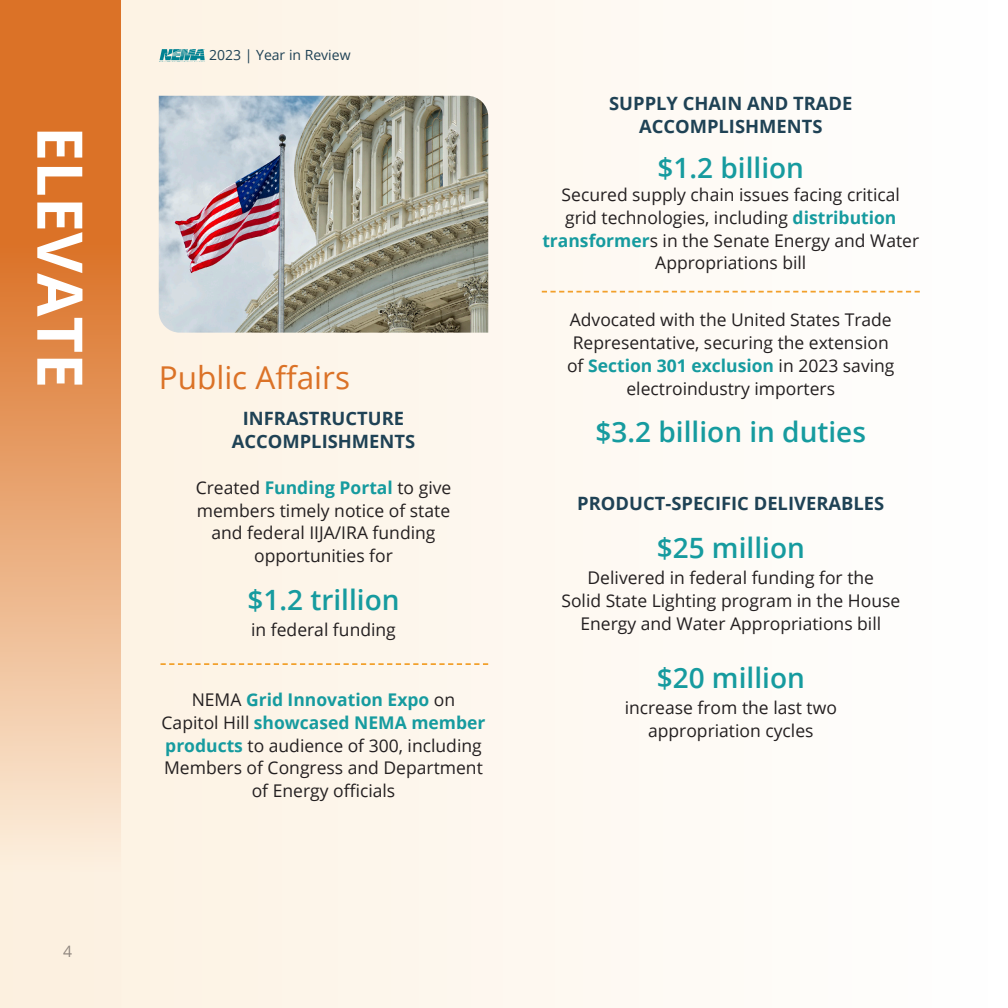
<style>
.page{position:relative;width:1008px;height:1008px;background:#fff}
.page>*{position:absolute;margin:0;border:0;box-sizing:border-box;transform-origin:0 0}
.sections{font:700 63px "Open Sans";color:#fff}
.Headings{font:31.5px "Open Sans";color:#db7227}
.stat_Numbers{font:600 28px "Open Sans";color:#169b9f}
.Section_Titles{font:600 28px "Open Sans";color:#169b9f}
.stat_Text{font:600 28px "Open Sans";color:#169b9f}
.Section_Titles-2{font:700 18.38px/22.8px "Open Sans";color:#1f4255;text-align:center}
.stat_Numbers-2{font:700 18.38px "Open Sans";color:#1f4255}
.body{font:17.5px/22.8px "Open Sans";color:#231f20;text-align:center}
.stat_Text-2{font:17.5px/22.8px "Open Sans";color:#231f20;text-align:center}
.Section_Titles-3{font:17.5px/22.8px "Open Sans";color:#231f20;text-align:center}
.t1{font:15.75px "Open Sans";color:#231f20}
.t2{font:14px "Open Sans";color:#1f4255}
.s1{font-weight:700;color:#169b9f}
</style>
<div class="page">
<div style="left:0;top:0;width:1008px;height:1008px;background:linear-gradient(to bottom,#fefaf4,#fef8f0)"></div>
<svg style="left:160px;top:49px;width:45px;height:13px"></svg>
<svg style="left:0;top:0;width:121px;height:1008px;background:#e9aa79"></svg>
<img style="left:159px;top:96px;width:329px;height:237px">
<svg style="left:161px;top:663px;width:327px;height:2px"></svg>
<svg style="left:542px;top:291px;width:378px;height:2px"></svg>
<p class="sections" style="left:105px;top:126px;width:264px;rotate:90deg">ELEVATE</p>
<p class="t1" style="left:63px;top:941px;width:11px">4</p>
<p class="t2" style="left:209px;top:45px;width:143px">2023 | Year in Review</p>
<p class="Headings" style="left:159px;top:356px;width:193px">Public Affairs</p>
<p class="Section_Titles-2" style="left:232px;top:406px;width:185px">INFRASTRUCTURE<br>ACCOMPLISHMENTS</p>
<p class="body" style="left:196px;top:476px;width:257px">Created <span class="s1">Funding Portal</span> to give members timely notice of state and federal IIJA/IRA funding opportunities for</p>
<p class="stat_Numbers" style="left:247px;top:580px;width:154px">$1.2 trillion</p>
<p class="body" style="left:251px;top:618px;width:146px">in federal funding</p>
<p class="body" style="left:162px;top:688px;width:325px">NEMA <span class="s1">Grid Innovation Expo</span> on<br>Capitol Hill <span class="s1">showcased NEMA member products</span> to audience of 300, including<br>Members of Congress and Department of Energy officials</p>
<p class="Section_Titles-2" style="left:609px;top:91px;width:245px">SUPPLY CHAIN AND TRADE<br>ACCOMPLISHMENTS</p>
<p class="Section_Titles" style="left:658px;top:149px;width:148px">$1.2 billion</p>
<p class="Section_Titles-3" style="left:542px;top:183px;width:378px">Secured supply chain issues facing critical<br>grid technologies, including <span class="s1">distribution transformer</span>s in the Senate Energy and Water Appropriations bill</p>
<p class="body" style="left:567px;top:308px;width:329px">Advocated with the United States Trade Representative, securing the extension of <span class="s1">Section 301 exclusion</span> in 2023 saving electroindustry importers</p>
<p class="stat_Numbers" style="left:596px;top:413px;width:272px">$3.2 billion in duties</p>
<p class="stat_Numbers-2" style="left:577px;top:491px;width:308px">PRODUCT-SPECIFIC DELIVERABLES</p>
<p class="stat_Text" style="left:657px;top:529px;width:150px">$25 million</p>
<p class="stat_Text-2" style="left:561px;top:566px;width:340px">Delivered in federal funding for the<br>Solid State Lighting program in the House<br>Energy and Water Appropriations bill</p>
<p class="stat_Numbers" style="left:657px;top:658px;width:150px">$20 million</p>
<p class="stat_Text-2" style="left:625px;top:696px;width:214px">increase from the last two appropriation cycles</p>
</div>
